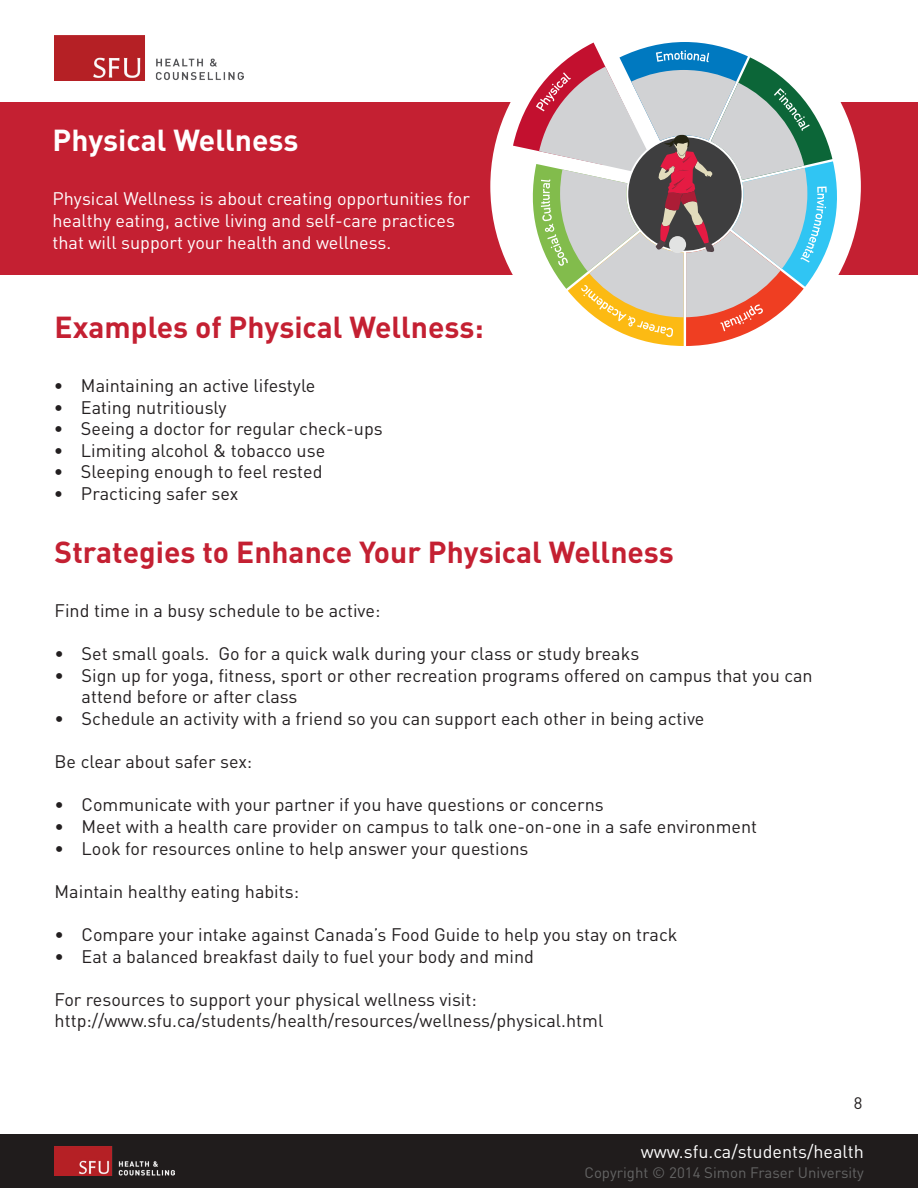
<style>
.page{position:relative;width:918px;height:1188px;background:#fff}
.page>*{position:absolute;margin:0;border:0;box-sizing:border-box;transform-origin:0 0}
.t1{font:700 30px "DIN Pro";color:#c42032}
.t2{font:700 30px/36px "DIN Pro";color:#fff}
.t3{font:18px/21.6px "DIN Pro";color:#231f20}
.t4{font:18px/21.6px "DIN Pro";color:#fff}
.t5{font:16.5px "DIN Pro";color:#231f20}
.t6{font:15px "DIN Pro";color:#646464}
</style>
<div class="page">
<div style="left:0;top:1134px;width:918px;height:54px;background:#201c1c"></div>
<img style="left:54px;top:36px;width:189px;height:45px">
<img style="left:54px;top:1147px;width:121px;height:28px">
<div style="left:0;top:102px;width:918px;height:172px;background:#c42032"></div>
<div style="left:490px;top:1px;width:371px;height:371px;background:#fff;border-radius:50%"></div>
<svg style="left:513px;top:42px;width:330px;height:304px"></svg>
<h1 class="t2" style="left:52px;top:121px;width:247px">Physical Wellness</h1>
<p class="t4" style="left:52px;top:187px;width:419px">Physical Wellness is about creating opportunities for healthy eating, active living and self-care practices that will support your health and wellness.</p>
<h1 class="t2" style="left:54px;top:179px;width:365px">Health and Wellness Guide for Students</h1>
<h1 class="t1" style="left:55px;top:307px;width:431px">Examples of Physical Wellness:</h1>
<p class="t3" style="left:54px;top:374px;width:263px">• Maintaining an active lifestyle</p>
<p class="t3" style="left:54px;top:396px;width:174px">• Eating nutritiously</p>
<p class="t3" style="left:54px;top:417px;width:330px">• Seeing a doctor for regular check-ups</p>
<p class="t3" style="left:54px;top:439px;width:273px">• Limiting alcohol &amp; tobacco use</p>
<p class="t3" style="left:54px;top:460px;width:270px">• Sleeping enough to feel rested</p>
<p class="t3" style="left:54px;top:482px;width:186px">• Practicing safer sex</p>
<h1 class="t1" style="left:55px;top:532px;width:621px">Strategies to Enhance Your Physical Wellness</h1>
<p class="t3" style="left:55px;top:599px;width:327px">Find time in a busy schedule to be active:</p>
<p class="t3" style="left:55px;top:642px;width:586px">• Set small goals. Go for a quick walk during your class or study breaks</p>
<p class="t3" style="left:82px;top:664px;width:732px;text-indent:-27px">• Sign up for yoga, fitness, sport or other recreation programs offered on campus that you can attend before or after class</p>
<p class="t3" style="left:55px;top:707px;width:651px">• Schedule an activity with a friend so you can support each other in being active</p>
<p class="t3" style="left:55px;top:750px;width:199px">Be clear about safer sex:</p>
<p class="t3" style="left:55px;top:793px;width:551px">• Communicate with your partner if you have questions or concerns</p>
<p class="t3" style="left:55px;top:815px;width:704px">• Meet with a health care provider on campus to talk one-on-one in a safe environment</p>
<p class="t3" style="left:55px;top:837px;width:475px">• Look for resources online to help answer your questions</p>
<p class="t3" style="left:55px;top:880px;width:246px">Maintain healthy eating habits:</p>
<p class="t3" style="left:55px;top:923px;width:624px">• Compare your intake against Canada’s Food Guide to help you stay on track</p>
<p class="t3" style="left:55px;top:945px;width:481px">• Eat a balanced breakfast daily to fuel your body and mind</p>
<p class="t3" style="left:55px;top:988px;width:550px">For resources to support your physical wellness visit: http://www.sfu.ca/students/health/resources/wellness/physical.html</p>
<p class="t5" style="left:854px;top:1092px;width:10px">8</p>
<p class="t4" style="left:641px;top:1140px;width:225px">www.sfu.ca/students/health</p>
<p class="t6" style="left:584px;top:1162px;width:281px">Copyright © 2014 Simon Fraser University</p>
</div>
